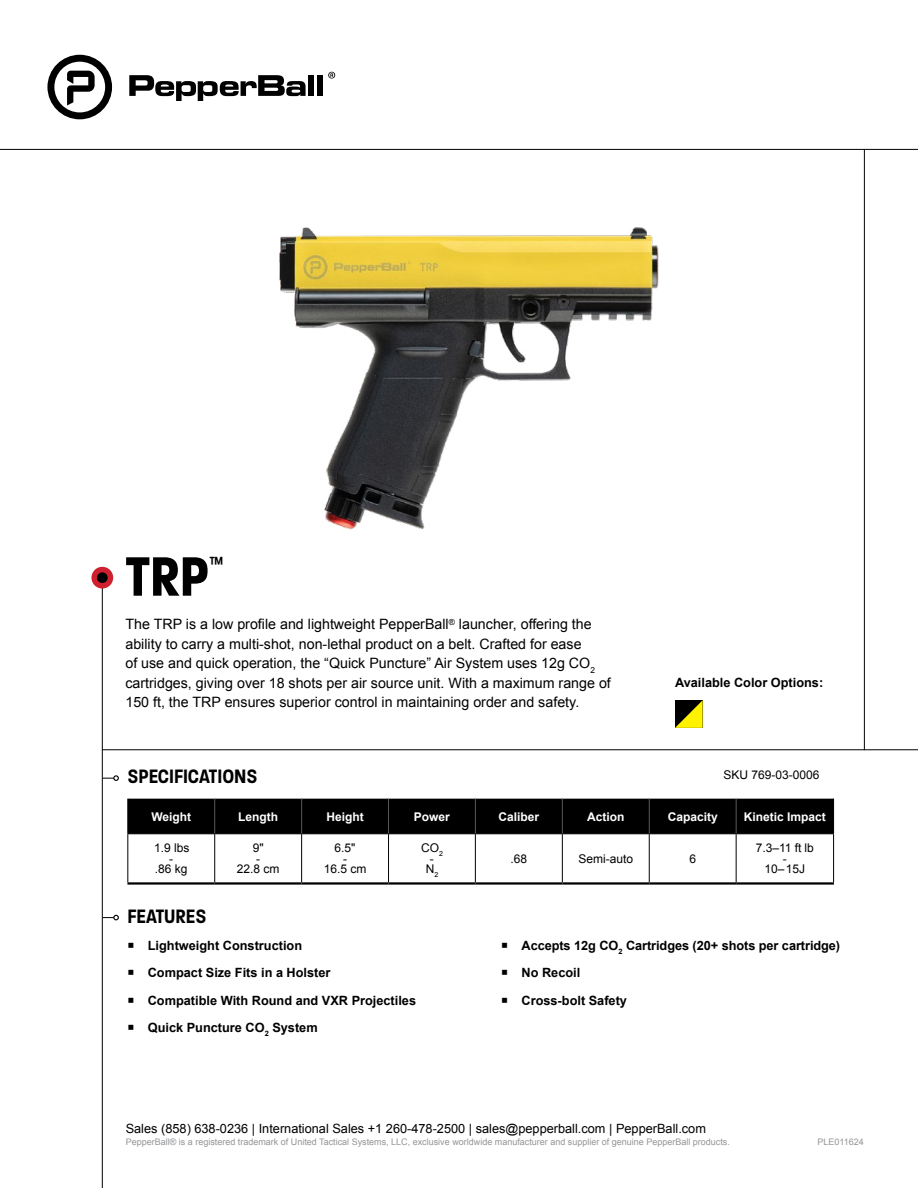
<style>
.page{position:relative;width:918px;height:1188px;background:#fff}
.page>*{position:absolute;margin:0;border:0;box-sizing:border-box;transform-origin:0 0}
.t1{font:700 60px "Paralucent Condensed";color:#000}
.t2{font:600 21px "Paralucent Condensed";color:#000}
.t3{font:500 17.55px "Paralucent Condensed";color:#000}
.t4{font:14.25px/19.5px "Arial";color:#000}
.t5{font:700 12.75px/27.3px "Arial";color:#000}
.t6{font:12.75px "Arial";color:#000}
.t7{font:12px/10.5px "Arial";color:#000;text-align:center}
.t8{font:700 12px "Arial";color:#fff}
.t9{font:9px "Arial";color:#939598}
</style>
<div class="page">
<hr style="left:0;top:149px;width:918px;height:1px;background:#000">
<svg style="left:328px;top:72px;width:7px;height:7px"></svg>
<svg style="left:129px;top:75px;width:177px;height:26px"></svg>
<div style="left:308px;top:75px;width:6px;height:21px;background:#000"></div>
<div style="left:317px;top:75px;width:6px;height:21px;background:#000"></div>
<svg style="left:47px;top:55px;width:65px;height:64px"></svg>
<hr style="left:102px;top:749px;width:816px;height:1px;background:#000">
<hr style="left:102px;top:583px;width:1px;height:605px;background:#000">
<hr style="left:864px;top:149px;width:1px;height:601px;background:#000">
<div style="left:91px;top:567px;width:22px;height:22px;background:#cf202f;border-radius:50%"></div>
<div style="left:97px;top:572px;width:11px;height:11px;background:#000;border-radius:50%"></div>
<svg style="left:675px;top:700px;width:28px;height:28px"></svg>
<svg style="left:103px;top:775px;width:16px;height:6px"></svg>
<svg style="left:103px;top:915px;width:16px;height:5px"></svg>
<img style="left:279px;top:227px;width:380px;height:303px">
<div style="left:128px;top:799px;width:705px;height:34px;background:#000"></div>
<hr style="left:214px;top:834px;width:1px;height:48px;background:#000">
<hr style="left:301px;top:834px;width:1px;height:48px;background:#000">
<hr style="left:388px;top:834px;width:1px;height:48px;background:#000">
<hr style="left:475px;top:834px;width:1px;height:48px;background:#000">
<hr style="left:562px;top:834px;width:1px;height:48px;background:#000">
<hr style="left:649px;top:834px;width:1px;height:48px;background:#000">
<hr style="left:736px;top:834px;width:1px;height:48px;background:#000">
<hr style="left:127px;top:882px;width:88px;height:3px;background:#000">
<hr style="left:215px;top:882px;width:87px;height:3px;background:#000">
<hr style="left:302px;top:882px;width:87px;height:3px;background:#000">
<hr style="left:389px;top:882px;width:86px;height:3px;background:#000">
<hr style="left:475px;top:882px;width:87px;height:3px;background:#000">
<hr style="left:562px;top:882px;width:87px;height:3px;background:#000">
<hr style="left:649px;top:882px;width:87px;height:3px;background:#000">
<hr style="left:736px;top:882px;width:98px;height:3px;background:#000">
<hr style="left:127px;top:833px;width:88px;height:1px;background:#000">
<hr style="left:215px;top:833px;width:87px;height:1px;background:#000">
<hr style="left:302px;top:833px;width:87px;height:1px;background:#000">
<hr style="left:389px;top:833px;width:86px;height:1px;background:#000">
<hr style="left:475px;top:833px;width:87px;height:1px;background:#000">
<hr style="left:562px;top:833px;width:87px;height:1px;background:#000">
<hr style="left:649px;top:833px;width:87px;height:1px;background:#000">
<hr style="left:736px;top:833px;width:98px;height:1px;background:#000">
<hr style="left:214px;top:799px;width:1px;height:34px;background:#58595b">
<hr style="left:301px;top:799px;width:1px;height:34px;background:#58595b">
<hr style="left:388px;top:799px;width:1px;height:34px;background:#58595b">
<hr style="left:475px;top:799px;width:1px;height:34px;background:#58595b">
<hr style="left:562px;top:799px;width:1px;height:34px;background:#58595b">
<hr style="left:649px;top:799px;width:1px;height:34px;background:#58595b">
<hr style="left:736px;top:799px;width:1px;height:34px;background:#58595b">
<hr style="left:127px;top:799px;width:1px;height:34px;background:#000">
<hr style="left:127px;top:834px;width:1px;height:48px;background:#000">
<hr style="left:833px;top:799px;width:1px;height:34px;background:#000">
<hr style="left:833px;top:834px;width:1px;height:48px;background:#000">
<h1 class="t1" style="left:125px;top:541px;width:86px">TRP</h1>
<p class="t3" style="left:209px;top:552px;width:15px">™</p>
<p class="t4" style="left:125px;top:615px;width:487px">The TRP is a low profile and lightweight PepperBall<sup>®</sup> launcher, offering the ability to carry a multi-shot, non-lethal product on a belt. Crafted for ease<br>of use and quick operation, the “Quick Puncture” Air System uses 12g CO<sub>2 </sub>cartridges, giving over 18 shots per air source unit. With a maximum range of 150 ft, the TRP ensures superior control in maintaining order and safety.</p>
<h2 class="t2" style="left:128px;top:764px;width:131px">SPECIFICATIONS</h2>
<p class="t5" style="left:675px;top:670px;width:150px">Available Color Options:</p>
<p class="t7" style="left:724px;top:769px;width:98px">SKU 769-03-0006</p>
<p class="t8" style="left:151px;top:808px;width:41px">Weight</p>
<p class="t8" style="left:238px;top:808px;width:41px">Length</p>
<p class="t8" style="left:326px;top:808px;width:39px">Height</p>
<p class="t8" style="left:414px;top:808px;width:38px">Power</p>
<p class="t8" style="left:499px;top:808px;width:42px">Caliber</p>
<p class="t8" style="left:587px;top:808px;width:39px">Action</p>
<p class="t8" style="left:668px;top:808px;width:52px">Capacity</p>
<p class="t8" style="left:744px;top:808px;width:84px">Kinetic Impact</p>
<p class="t7" style="left:154px;top:843px;width:37px">1.9 lbs -<br>.86 kg</p>
<p class="t7" style="left:237px;top:843px;width:44px">9"<br>-<br>22.8 cm</p>
<p class="t7" style="left:324px;top:843px;width:44px">6.5"<br>-<br>16.5 cm</p>
<p class="t7" style="left:421px;top:843px;width:23px">CO<sub>2 </sub>-<br>N<sub>2</sub></p>
<p class="t7" style="left:511px;top:854px;width:18px">.68</p>
<p class="t7" style="left:578px;top:854px;width:56px">Semi-auto</p>
<p class="t7" style="left:689px;top:854px;width:8px">6</p>
<p class="t7" style="left:756px;top:843px;width:60px">7.3–11 ft lb -<br>10–15J</p>
<h2 class="t2" style="left:128px;top:903px;width:80px">FEATURES</h2>
<p class="t5" style="left:148px;top:932px;width:270px">Lightweight Construction<br>Compact Size Fits in a Holster<br>Compatible With Round and VXR Projectiles<br>Quick Puncture CO<sub>2</sub> System</p>
<p class="t5" style="left:522px;top:932px;width:320px">Accepts 12g CO<sub>2</sub> Cartridges (20+ shots per cartridge)<br>No Recoil<br>Cross-bolt Safety</p>
<p class="t6" style="left:126px;top:1120px;width:582px">Sales (858) 638-0236 | International Sales +1 260-478-2500 | sales@pepperball.com | PepperBall.com</p>
<p class="t9" style="left:126px;top:1136px;width:606px">PepperBall® is a registered trademark of United Tactical Systems, LLC, exclusive worldwide manufacturer and supplier of genuine PepperBall products.</p>
<p class="t9" style="left:818px;top:1136px;width:48px">PLE011624</p>
</div>
